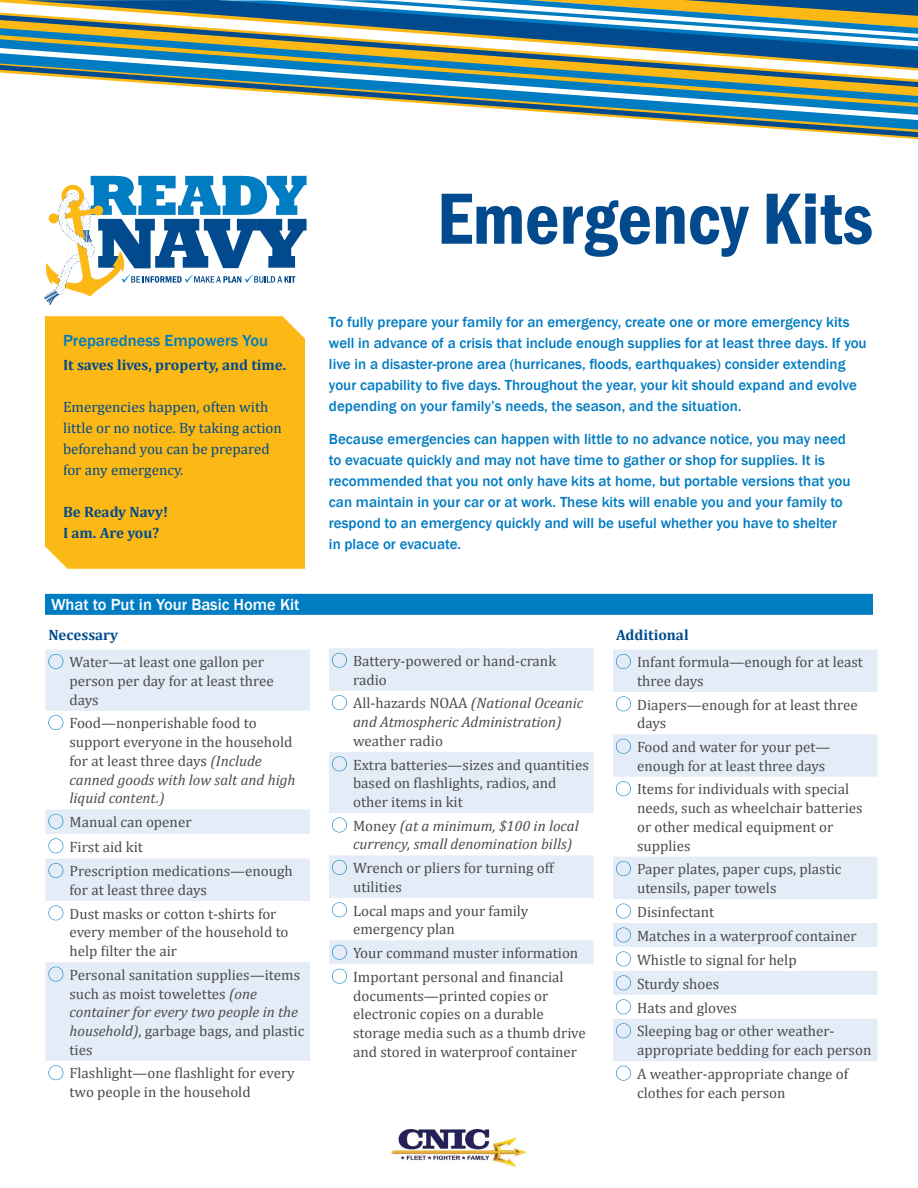
<style>
.page{position:relative;width:918px;height:1188px;background:#fff}
.page>*{position:absolute;margin:0;border:0;box-sizing:border-box;transform-origin:0 0}
.title_2{font:600 condensed 75px "Franklin Gothic";color:#004a8d}
.head_copy{font:500 16.5px "Franklin Gothic";color:#fff}
.head{font:500 16.5px "Franklin Gothic";color:#007cc2}
.body1_table{font:15px/18.8px "Cambria";color:#4b4c4d}
.head_copy_10_14{font:500 15px/21px "Franklin Gothic";color:#007cc2}
.body1_table-2{font:italic 15px/18.8px "Cambria";color:#4b4c4d}
.body1_blue{font:15px/21px "Cambria";color:#004a8d}
.body1_blue-2{font:700 15px/21px "Cambria";color:#004a8d}
.body1_bold_intro{font:700 15px "Cambria";color:#004a8d}
.s1{font-style:italic}
.s2{font-style:normal}
</style>
<div class="page">
<div style="left:45px;top:594px;width:828px;height:21px;background:#007cc2"></div>
<svg style="left:329px;top:648px;width:265px;height:316px;fill:#e4ecf7"></svg>
<svg style="left:332px;top:653px;width:15px;height:15px"></svg>
<svg style="left:332px;top:695px;width:15px;height:15px"></svg>
<svg style="left:332px;top:756px;width:15px;height:15px"></svg>
<svg style="left:332px;top:818px;width:15px;height:14px"></svg>
<svg style="left:332px;top:860px;width:15px;height:15px"></svg>
<svg style="left:332px;top:902px;width:15px;height:15px"></svg>
<svg style="left:332px;top:945px;width:15px;height:15px"></svg>
<svg style="left:332px;top:969px;width:15px;height:15px"></svg>
<svg style="left:45px;top:649px;width:265px;height:412px;fill:#e4ecf7"></svg>
<svg style="left:48px;top:654px;width:15px;height:15px"></svg>
<svg style="left:48px;top:715px;width:15px;height:15px"></svg>
<svg style="left:48px;top:814px;width:15px;height:15px"></svg>
<svg style="left:48px;top:838px;width:15px;height:15px"></svg>
<svg style="left:48px;top:863px;width:15px;height:15px"></svg>
<svg style="left:48px;top:905px;width:15px;height:15px"></svg>
<svg style="left:48px;top:967px;width:15px;height:15px"></svg>
<svg style="left:48px;top:1065px;width:15px;height:15px"></svg>
<svg style="left:476px;top:107px;width:442px;height:30px"></svg>
<svg style="left:0;top:35px;width:918px;height:72px"></svg>
<svg style="left:25px;top:0;width:893px;height:68px"></svg>
<svg style="left:218px;top:0;width:700px;height:54px"></svg>
<div style="left:45px;top:316px;width:260px;height:253px;background:#fcb814"></div>
<svg style="left:613px;top:650px;width:265px;height:411px;fill:#e4ecf7"></svg>
<svg style="left:616px;top:654px;width:15px;height:15px"></svg>
<svg style="left:616px;top:696px;width:15px;height:15px"></svg>
<svg style="left:616px;top:739px;width:15px;height:15px"></svg>
<svg style="left:616px;top:781px;width:15px;height:15px"></svg>
<svg style="left:616px;top:861px;width:15px;height:15px"></svg>
<svg style="left:616px;top:904px;width:15px;height:14px"></svg>
<svg style="left:616px;top:928px;width:15px;height:14px"></svg>
<svg style="left:616px;top:951px;width:15px;height:15px"></svg>
<svg style="left:616px;top:975px;width:15px;height:15px"></svg>
<svg style="left:616px;top:999px;width:15px;height:15px"></svg>
<svg style="left:616px;top:1023px;width:15px;height:15px"></svg>
<svg style="left:616px;top:1066px;width:15px;height:15px"></svg>
<img style="left:392px;top:1129px;width:134px;height:37px">
<svg style="left:44px;top:176px;width:263px;height:129px"></svg>
<p class="head" style="left:63px;top:330px;width:207px">Preparedness Empowers You</p>
<p class="body1_blue-2" style="left:63px;top:354px;width:225px">It saves lives, property, and time.</p>
<p class="body1_blue" style="left:63px;top:396px;width:220px">Emergencies happen, often with little or no notice. By taking action beforehand you can be prepared for any emergency.</p>
<p class="body1_blue-2" style="left:63px;top:501px;width:107px">Be Ready Navy!<br>I am. Are you?</p>
<p class="head_copy" style="left:51px;top:594px;width:250px">What to Put in Your Basic Home Kit</p>
<p class="body1_bold_intro" style="left:48px;top:624px;width:71px">Necessary</p>
<p class="body1_table" style="left:70px;top:653px;width:206px">Water—at least one gallon per person per day for at least three days</p>
<p class="body1_table" style="left:70px;top:714px;width:228px">Food—nonperishable food to support everyone in the household for at least three days <span class="s1">(Include canned goods with low salt and high liquid content.)</span></p>
<p class="body1_table" style="left:70px;top:812px;width:124px">Manual can opener</p>
<p class="body1_table" style="left:70px;top:837px;width:75px">First aid kit</p>
<p class="body1_table" style="left:70px;top:862px;width:225px">Prescription medications—enough for at least three days</p>
<p class="body1_table" style="left:70px;top:904px;width:221px">Dust masks or cotton t-shirts for every member of the household to help filter the air</p>
<p class="body1_table" style="left:70px;top:965px;width:236px">Personal sanitation supplies—items such as moist towelettes <span class="s1">(one container for every two people in the household)</span>, garbage bags, and plastic ties</p>
<p class="body1_table" style="left:70px;top:1064px;width:227px">Flashlight—one flashlight for every two people in the household</p>
<p class="title_2" style="left:437px;top:169px;width:438px">Emergency Kits</p>
<p class="head_copy_10_14" style="left:329px;top:311px;width:539px">To fully prepare your family for an emergency, create one or more emergency kits well in advance of a crisis that include enough supplies for at least three days. If you live in a disaster-prone area (hurricanes, floods, earthquakes) consider extending your capability to five days. Throughout the year, your kit should expand and evolve depending on your family’s needs, the season, and the situation.</p>
<p class="head_copy_10_14" style="left:329px;top:428px;width:523px">Because emergencies can happen with little to no advance notice, you may need to evacuate quickly and may not have time to gather or shop for supplies. It is recommended that you not only have kits at home, but portable versions that you can maintain in your car or at work. These kits will enable you and your family to respond to an emergency quickly and will be useful whether you have to shelter in place or evacuate.</p>
<p class="body1_table" style="left:353px;top:651px;width:205px">Battery-powered or hand-crank radio</p>
<p class="body1_table-2" style="left:353px;top:693px;width:232px"><span class="s2">All-hazards NOAA</span> (National Oceanic and Atmospheric Administration) <span class="s2">weather radio</span></p>
<p class="body1_table" style="left:353px;top:755px;width:237px">Extra batteries—sizes and quantities based on flashlights, radios, and other items in kit</p>
<p class="body1_table-2" style="left:353px;top:816px;width:227px"><span class="s2">Money</span> (at a minimum, $100 in local currency, small denomination bills)</p>
<p class="body1_table" style="left:353px;top:859px;width:202px">Wrench or pliers for turning off utilities</p>
<p class="body1_table" style="left:353px;top:901px;width:177px">Local maps and your family emergency plan</p>
<p class="body1_table" style="left:353px;top:943px;width:227px">Your command muster information</p>
<p class="body1_table" style="left:353px;top:967px;width:234px">Important personal and financial documents—printed copies or electronic copies on a durable storage media such as a thumb drive and stored in waterproof container</p>
<p class="body1_bold_intro" style="left:616px;top:624px;width:74px">Additional</p>
<p class="body1_table" style="left:637px;top:653px;width:227px">Infant formula—enough for at least three days</p>
<p class="body1_table" style="left:637px;top:695px;width:222px">Diapers—enough for at least three days</p>
<p class="body1_table" style="left:637px;top:737px;width:195px">Food and water for your pet— enough for at least three days</p>
<p class="body1_table" style="left:637px;top:780px;width:227px">Items for individuals with special needs, such as wheelchair batteries or other medical equipment or supplies</p>
<p class="body1_table" style="left:637px;top:860px;width:206px">Paper plates, paper cups, plastic utensils, paper towels</p>
<p class="body1_table" style="left:637px;top:902px;width:79px">Disinfectant</p>
<p class="body1_table" style="left:637px;top:926px;width:221px">Matches in a waterproof container</p>
<p class="body1_table" style="left:637px;top:950px;width:161px">Whistle to signal for help</p>
<p class="body1_table" style="left:637px;top:974px;width:84px">Sturdy shoes</p>
<p class="body1_table" style="left:637px;top:998px;width:101px">Hats and gloves</p>
<p class="body1_table" style="left:637px;top:1022px;width:236px">Sleeping bag or other weather&shy;appropriate bedding for each person</p>
<p class="body1_table" style="left:637px;top:1064px;width:213px">A weather-appropriate change of clothes for each person</p>
</div>
